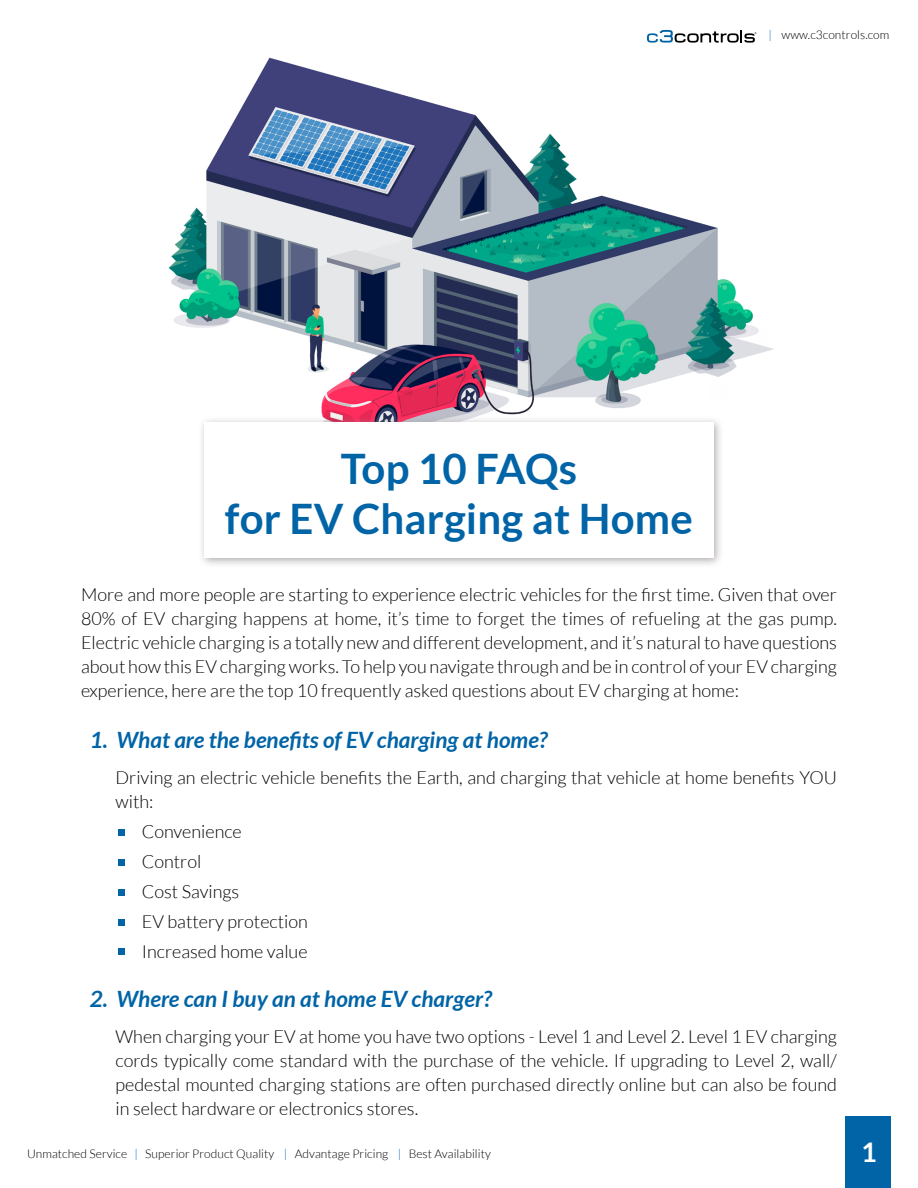
<style>
.page{position:relative;width:918px;height:1188px;background:#fff}
.page>*{position:absolute;margin:0;border:0;box-sizing:border-box;transform-origin:0 0}
.t1{font:700 42px/50.4px "Lato";letter-spacing:.005em;color:#0064a7;text-align:center}
.t2{font:700 27px "Lato";color:#fff}
.t3{font:italic 700 22.5px "Lato";color:#0064a7}
.t4{font:300 18px/24px "Lato";color:#000;text-align:justify}
.t5{font:300 12px "Lato";letter-spacing:.005em;color:#000}
.s1{color:#0064a7}
.s2{color:#0060a9}
</style>
<div class="page">
<svg style="left:647px;top:30px;width:109px;height:13px"></svg>
<img style="left:168px;top:57px;width:606px;height:359px">
<div style="left:846px;top:1116px;width:45px;height:72px;background:#0064a7"></div>
<div style="left:198px;top:416px;width:526px;height:152px;background:#989190;opacity:.75"></div>
<div style="left:204px;top:422px;width:510px;height:136px;background:#fff"></div>
<div style="left:118px;top:829px;width:6px;height:7px;background:#0064a7"></div>
<div style="left:118px;top:948px;width:6px;height:7px;background:#0064a7"></div>
<div style="left:118px;top:859px;width:6px;height:7px;background:#0064a7"></div>
<div style="left:118px;top:889px;width:6px;height:7px;background:#0064a7"></div>
<div style="left:118px;top:919px;width:6px;height:7px;background:#0064a7"></div>
<p class="t5" style="left:768px;top:28px;width:123px"><span class="s1">|</span> www.c3controls.com</p>
<h1 class="t1" style="left:225px;top:443px;width:469px">Top 10 FAQs<br>for EV Charging at Home</h1>
<p class="t4" style="left:81px;top:583px;width:757px">More and more people are starting to experience electric vehicles for the first time. Given that over 80% of EV charging happens at home, it’s time to forget the times of refueling at the gas pump.<br>Electric vehicle charging is a totally new and different development, and it’s natural to have questions about how this EV charging works. To help you navigate through and be in control of your EV charging experience, here are the top 10 frequently asked questions about EV charging at home:</p>
<p class="t3" style="left:90px;top:727px;width:460px">1. What are the benefits of EV charging at home?</p>
<p class="t4" style="left:116px;top:766px;width:723px">Driving an electric vehicle benefits the Earth, and charging that vehicle at home benefits YOU with:</p>
<p class="t4" style="left:142px;top:817px;width:168px;line-height:30px;text-align:left">Convenience<br>Control<br>Cost Savings<br>EV battery protection<br>Increased home value</p>
<p class="t3" style="left:90px;top:986px;width:404px">2. Where can I buy an at home EV charger?</p>
<p class="t4" style="left:116px;top:1025px;width:723px">When charging your EV at home you have two options - Level 1 and Level 2. Level 1 EV charging cords typically come standard with the purchase of the vehicle. If upgrading to Level 2, wall/ pedestal mounted charging stations are often purchased directly online but can also be found in select hardware or electronics stores.</p>
<p class="t5" style="left:27px;top:1147px;width:465px">Unmatched Service <span class="s2">|</span> Superior Product Quality <span class="s2">|</span> Advantage Pricing <span class="s2">|</span> Best Availability</p>
<h2 class="t2" style="left:861px;top:1136px;width:17px">1</h2>
</div>
